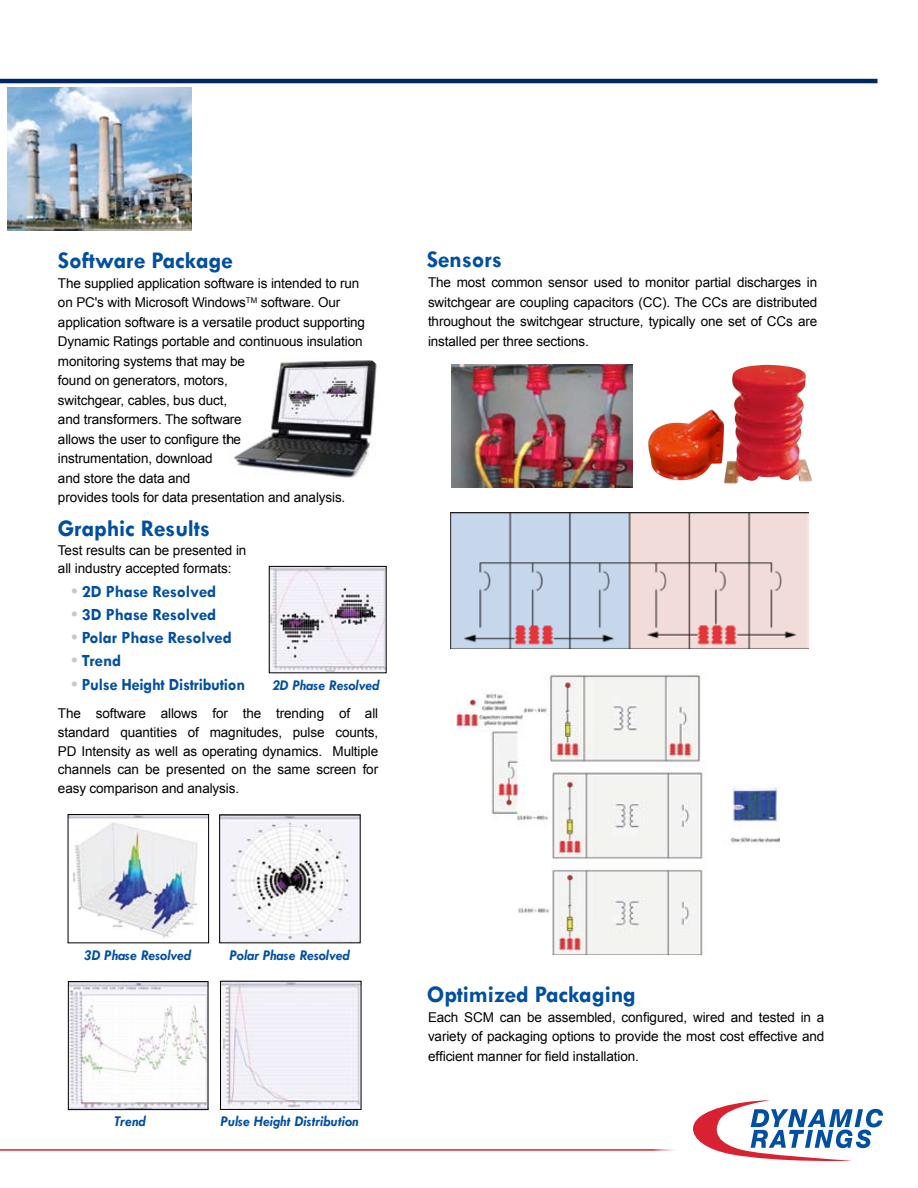
<style>
.page{position:relative;width:918px;height:1188px;background:#fff}
.page>*{position:absolute;margin:0;border:0;box-sizing:border-box;transform-origin:0 0}
.t1{font:700 24px "Tw Cen";letter-spacing:-.01em;color:#004fa3}
.t2{font:700 17.25px "Tw Cen";letter-spacing:-.01em;color:#004fa3}
.t3{font:700 17.25px "Tw Cen";letter-spacing:-.01em;color:#004fa3;scale:.96 1}
.t4{font:italic 700 15px "Tw Cen";color:#004fa3}
.t5{font:13.5px/19.5px "Arial";letter-spacing:-.01em;color:#000;text-align:justify}
.s1{color:#c6c8ca}
</style>
<div class="page">
<img style="left:450px;top:513px;width:358px;height:136px">
<img style="left:452px;top:365px;width:181px;height:123px">
<img style="left:8px;top:87px;width:184px;height:143px">
<hr style="left:0;top:1149px;width:878px;height:2px;background:#d92231">
<div style="left:654px;top:1084px;width:256px;height:104px;background:#fff"></div>
<svg style="left:693px;top:1100px;width:190px;height:61px"></svg>
<hr style="left:0;top:79px;width:878px;height:4px;background:#002762">
<img style="left:233px;top:360px;width:144px;height:118px">
<img style="left:456px;top:674px;width:323px;height:280px">
<img style="left:222px;top:983px;width:137px;height:125px">
<div style="left:220px;top:981px;width:141px;height:129px;border:1px solid #000"></div>
<img style="left:221px;top:817px;width:137px;height:124px">
<img style="left:70px;top:983px;width:136px;height:125px">
<div style="left:68px;top:981px;width:140px;height:129px;border:1px solid #000"></div>
<img style="left:70px;top:816px;width:137px;height:122px">
<div style="left:68px;top:814px;width:141px;height:129px;border:1px solid #000"></div>
<img style="left:271px;top:568px;width:113px;height:103px">
<div style="left:269px;top:566px;width:117px;height:107px;border:1px solid #000"></div>
<img style="left:724px;top:365px;width:88px;height:119px">
<img style="left:648px;top:410px;width:76px;height:71px">
<h1 class="t1" style="left:58px;top:246px;width:176px">Software Package</h1>
<p class="t5" style="left:58px;top:274px;width:309px;text-align:left">The supplied application software is intended to run on PC's with Microsoft Windows<sup>TM</sup> software. Our application software is a versatile product supporting Dynamic Ratings portable and continuous insulation monitoring systems that may be<br>found on generators, motors,<br>switchgear, cables, bus duct,<br>and transformers. The software<br>allows the user to configure the<br>instrumentation, download<br>and store the data and<br>provides tools for data presentation and analysis.</p>
<h1 class="t1" style="left:58px;top:514px;width:154px">Graphic Results</h1>
<p class="t5" style="left:58px;top:541px;width:190px;line-height:18px">Test results can be presented in all industry accepted formats:</p>
<p class="t2" style="left:71px;top:581px;width:146px"><span class="s1">•</span> 2D Phase Resolved</p>
<p class="t2" style="left:71px;top:604px;width:146px"><span class="s1">•</span> 3D Phase Resolved</p>
<p class="t2" style="left:71px;top:627px;width:162px"><span class="s1">•</span> Polar Phase Resolved</p>
<p class="t2" style="left:71px;top:651px;width:51px"><span class="s1">•</span> Trend</p>
<p class="t3" style="left:71px;top:674px;width:182px"><span class="s1">•</span> Pulse Height Distribution</p>
<p class="t5" style="left:58px;top:704px;width:322px;line-height:18.8px">The software allows for the trending of all standard quantities of magnitudes, pulse counts, PD Intensity as well as operating dynamics. Multiple channels can be presented on the same screen for easy comparison and analysis.</p>
<p class="t4" style="left:272px;top:676px;width:109px">2D Phase Resolved</p>
<h1 class="t1" style="left:427px;top:245px;width:77px">Sensors</h1>
<p class="t5" style="left:428px;top:273px;width:391px">The most common sensor used to monitor partial discharges in switchgear are coupling capacitors (CC). The CCs are distributed throughout the switchgear structure, typically one set of CCs are installed per three sections.</p>
<p class="t4" style="left:84px;top:946px;width:109px">3D Phase Resolved</p>
<p class="t4" style="left:230px;top:946px;width:121px">Polar Phase Resolved</p>
<p class="t4" style="left:114px;top:1112px;width:33px">Trend</p>
<p class="t4" style="left:221px;top:1112px;width:139px">Pulse Height Distribution</p>
<h1 class="t1" style="left:427px;top:980px;width:211px">Optimized Packaging</h1>
<p class="t5" style="left:428px;top:1007px;width:398px">Each SCM can be assembled, configured, wired and tested in a variety of packaging options to provide the most cost effective and efficient manner for field installation.</p>
</div>
